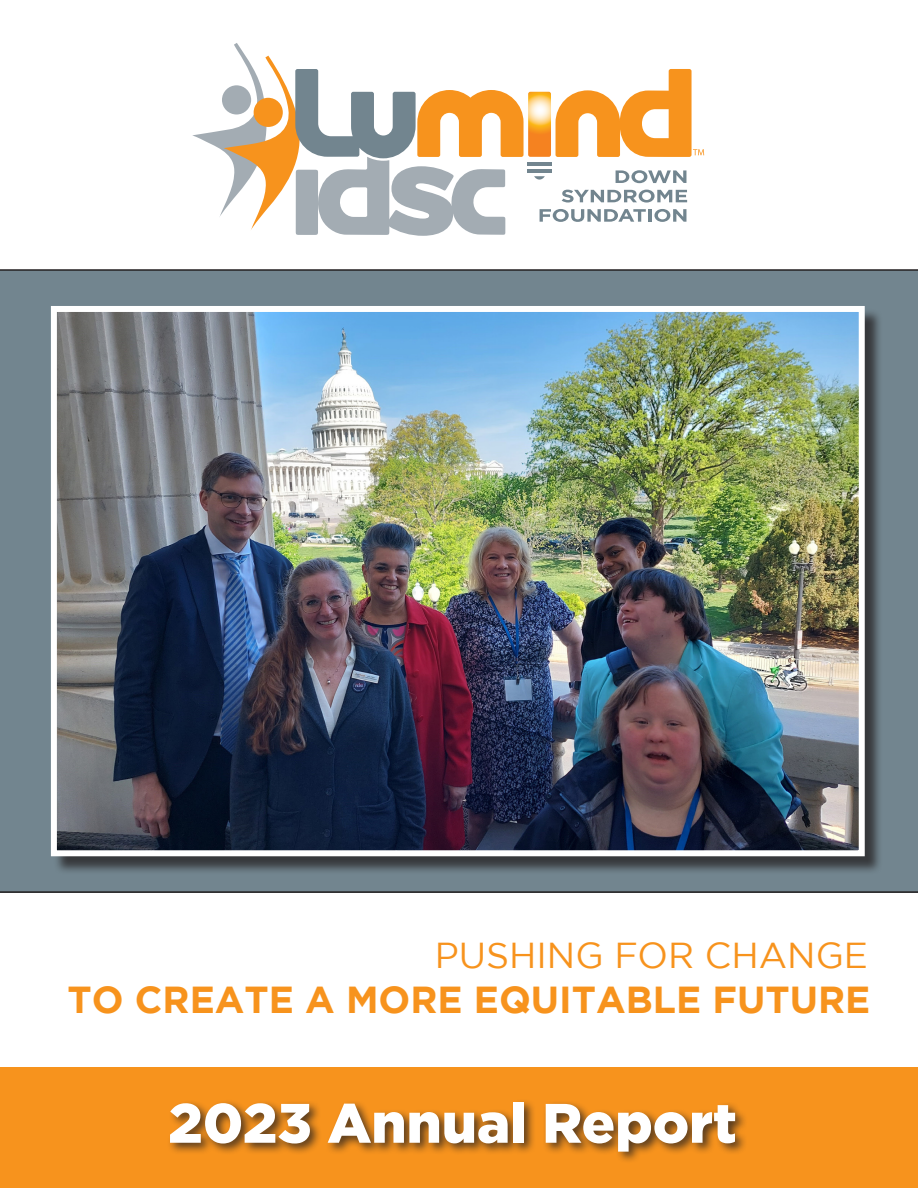
<style>
.page{position:relative;width:918px;height:1188px;background:#fff}
.page>*{position:absolute;margin:0;border:0;box-sizing:border-box;transform-origin:0 0}
.t1{font:900 55.5px "Gotham";color:#fff}
.t2{font:700 37.5px "Gotham";color:#f7931d}
.t3{font:36px "Gotham";color:#f7931d}
</style>
<div class="page">
<div style="left:0;top:269px;width:918px;height:624px;background:#72858f"></div>
<div style="left:53px;top:308px;width:830px;height:567px;background:#231f20;opacity:.75"></div>
<img style="left:58px;top:313px;width:800px;height:536px">
<div style="left:51px;top:306px;width:814px;height:550px;border:6px solid #fff"></div>
<img style="left:528px;top:92px;width:23px;height:65px">
<svg style="left:556px;top:69px;width:148px;height:88px"></svg>
<hr style="left:527px;top:162px;width:25px;height:4px;background:#72858f">
<hr style="left:527px;top:169px;width:25px;height:4px;background:#72858f">
<svg style="left:534px;top:176px;width:11px;height:4px"></svg>
<svg style="left:192px;top:43px;width:332px;height:193px"></svg>
<svg style="left:616px;top:170px;width:70px;height:13px"></svg>
<svg style="left:562px;top:190px;width:125px;height:13px"></svg>
<svg style="left:540px;top:209px;width:106px;height:13px"></svg>
<hr style="left:648px;top:209px;width:4px;height:13px;background:#72858f">
<svg style="left:654px;top:209px;width:32px;height:13px"></svg>
<div style="left:0;top:1067px;width:918px;height:121px;background:#f7931d"></div>
<div style="left:167px;top:1099px;width:581px;height:65px;background:#231f20;opacity:.75"></div>
<p class="t3" style="left:435px;top:933px;width:435px">PUSHING FOR CHANGE</p>
<p class="t2" style="left:68px;top:978px;width:804px">TO CREATE A MORE EQUITABLE FUTURE</p>
<p class="t1" style="left:168px;top:1085px;width:570px">2023 Annual Report</p>
</div>
